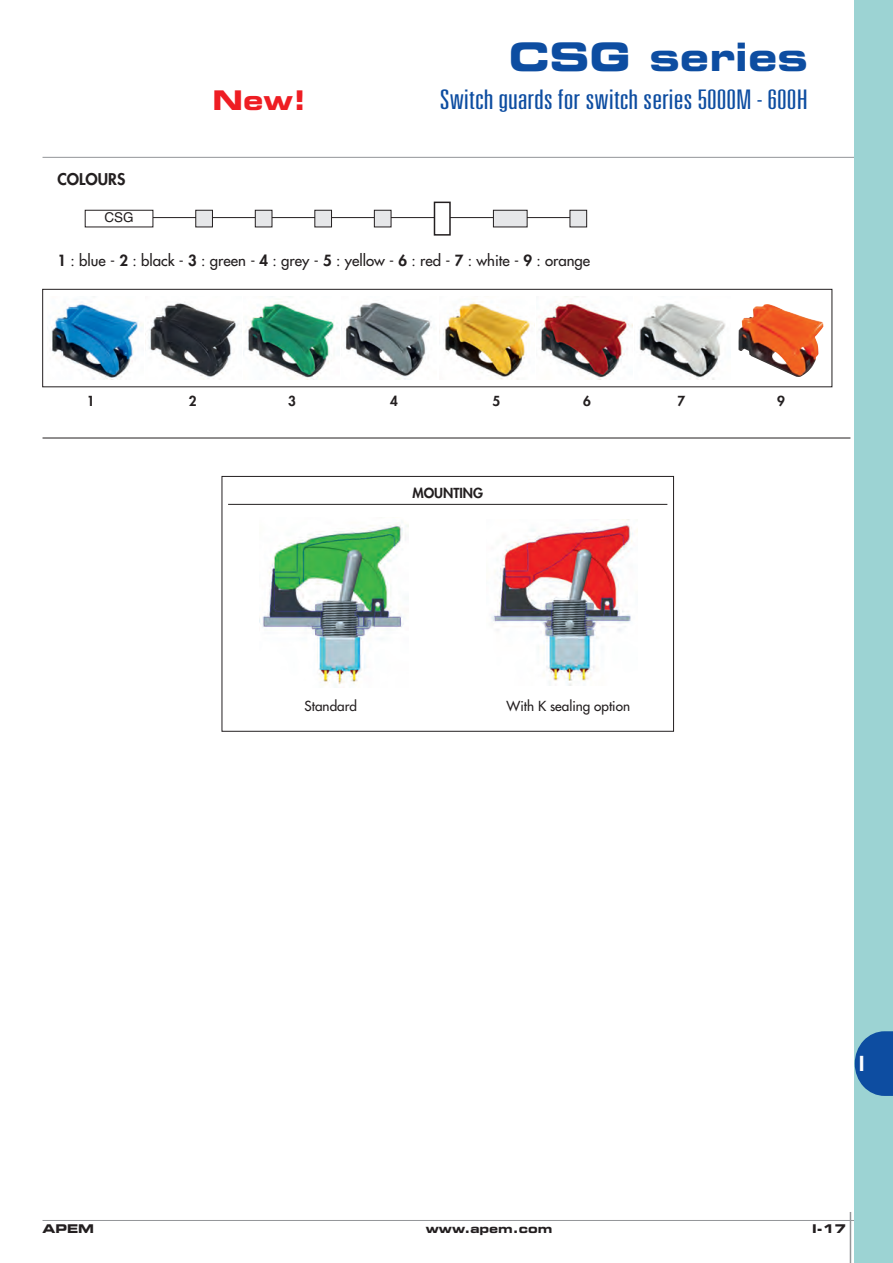
<style>
.page{position:relative;width:893px;height:1263px;background:#fff}
.page>*{position:absolute;margin:0;border:0;box-sizing:border-box;transform-origin:0 0}
.t1{font:700 expanded 39px "Square 721 BT";color:#0d4da1}
.t2{font:300 ultra-condensed 27px "Univers";color:#0d4da1;scale:1.3 1}
.t3{font:700 expanded 27px "Square 721 BT";color:#ee1d23}
.t4{font:700 condensed 21px "Univers";color:#fff}
.t5{font:800 15.75px "Futura";color:#231f20}
.t6{font:15px "Futura";color:#231f20}
.t7{font:13.5px "Futura";color:#231f20}
.t8{font:800 13.5px "Futura";color:#231f20}
.t9{font:13.5px "Helvetica";color:#231f20}
.t10{font:700 expanded 12px "Square 721 BT";color:#231f20}
.s1{font-weight:800}
</style>
<div class="page">
<hr style="left:43px;top:1220px;width:850px;height:1px;background:#939598">
<hr style="left:43px;top:157px;width:812px;height:1px;background:#939598">
<hr style="left:850px;top:1212px;width:1px;height:51px;background:#939598">
<div style="left:855px;top:0;width:38px;height:1263px;background:#9cd3d3"></div>
<svg style="left:855px;top:1031px;width:38px;height:65px"></svg>
<hr style="left:126px;top:217px;width:451px;height:1px;background:#231f20">
<div style="left:85px;top:210px;width:68px;height:17px;background:#fff"></div>
<div style="left:85px;top:210px;width:68px;height:17px;border:1px solid #231f20"></div>
<div style="left:434px;top:202px;width:16px;height:33px;background:#fff"></div>
<div style="left:434px;top:202px;width:17px;height:34px;border:2px solid #231f20"></div>
<div style="left:255px;top:210px;width:17px;height:17px;background:#e6e7e9"></div>
<div style="left:255px;top:210px;width:17px;height:17px;border:1px solid #231f20"></div>
<div style="left:196px;top:210px;width:16px;height:17px;background:#e6e7e9"></div>
<div style="left:196px;top:210px;width:17px;height:17px;border:1px solid #231f20"></div>
<div style="left:315px;top:210px;width:17px;height:17px;background:#e6e7e9"></div>
<div style="left:315px;top:210px;width:17px;height:17px;border:1px solid #231f20"></div>
<div style="left:374px;top:210px;width:17px;height:17px;background:#e6e7e9"></div>
<div style="left:374px;top:210px;width:17px;height:17px;border:1px solid #231f20"></div>
<div style="left:493px;top:210px;width:34px;height:17px;background:#e6e7e9"></div>
<div style="left:493px;top:210px;width:34px;height:17px;border:1px solid #231f20"></div>
<div style="left:570px;top:210px;width:17px;height:17px;background:#e6e7e9"></div>
<div style="left:570px;top:210px;width:17px;height:17px;border:1px solid #231f20"></div>
<div style="left:43px;top:289px;width:789px;height:98px;border:1px solid #231f20"></div>
<img style="left:51px;top:302px;width:92px;height:77px">
<img style="left:149px;top:303px;width:90px;height:76px">
<img style="left:243px;top:296px;width:94px;height:83px">
<img style="left:341px;top:302px;width:91px;height:77px">
<img style="left:439px;top:301px;width:96px;height:78px">
<img style="left:539px;top:296px;width:93px;height:83px">
<img style="left:639px;top:303px;width:86px;height:76px">
<img style="left:738px;top:304px;width:85px;height:73px">
<hr style="left:43px;top:438px;width:807px;height:1px;background:#231f20">
<div style="left:222px;top:476px;width:452px;height:255px;border:1px solid #231f20"></div>
<hr style="left:228px;top:504px;width:439px;height:1px;background:#231f20">
<img style="left:262px;top:524px;width:146px;height:164px">
<img style="left:491px;top:519px;width:146px;height:166px">
<h2 class="t3" style="left:213px;top:90px;width:95px">New!</h2>
<h1 class="t1" style="left:508px;top:43px;width:301px">CSG series</h1>
<h2 class="t2" style="left:440px;top:89px;width:285px">Switch guards for switch series 5000M - 600H</h2>
<p class="t5" style="left:57px;top:172px;width:69px">COLOURS</p>
<p class="t9" style="left:104px;top:210px;width:31px">CSG</p>
<p class="t6" style="left:57px;top:253px;width:534px"><span class="s1">1</span> : blue - <span class="s1">2</span> : black - <span class="s1">3</span> : green - <span class="s1">4</span> : grey - <span class="s1">5</span> : yellow - <span class="s1">6</span> : red - <span class="s1">7</span> : white - <span class="s1">9</span> : orange</p>
<p class="t8" style="left:87px;top:394px;width:9px">1</p>
<p class="t8" style="left:189px;top:394px;width:9px">2</p>
<p class="t8" style="left:288px;top:394px;width:9px">3</p>
<p class="t8" style="left:390px;top:394px;width:9px">4</p>
<p class="t8" style="left:492px;top:394px;width:9px">5</p>
<p class="t8" style="left:583px;top:394px;width:9px">6</p>
<p class="t8" style="left:677px;top:394px;width:9px">7</p>
<p class="t8" style="left:777px;top:394px;width:9px">9</p>
<p class="t8" style="left:412px;top:486px;width:72px">MOUNTING</p>
<p class="t7" style="left:305px;top:699px;width:54px">Standard</p>
<p class="t7" style="left:507px;top:699px;width:125px">With K sealing option</p>
<h3 class="t4" style="left:859px;top:1056px;width:7px">I</h3>
<p class="t10" style="left:43px;top:1225px;width:53px">APEM</p>
<p class="t10" style="left:426px;top:1225px;width:128px">www.apem.com</p>
<p class="t10" style="left:812px;top:1225px;width:36px">I-17</p>
</div>
